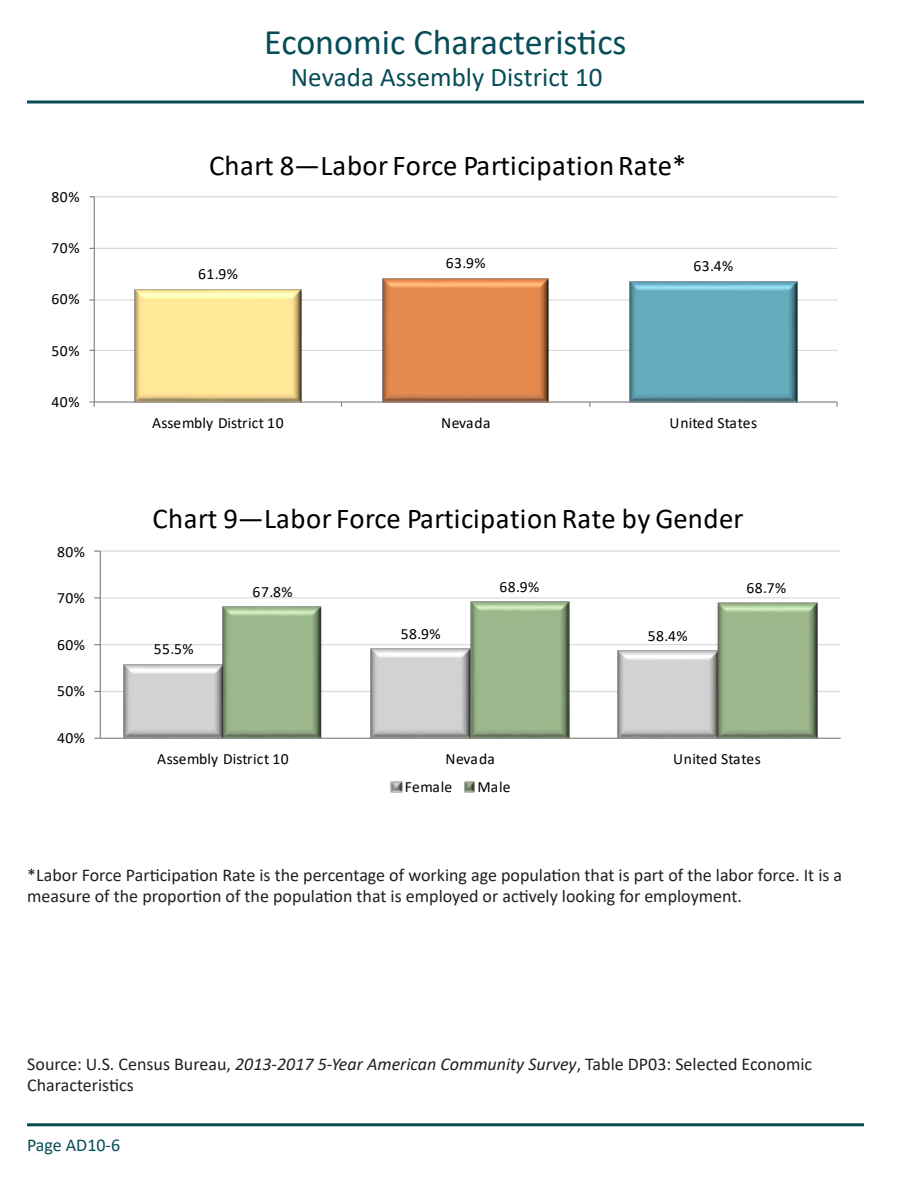
<style>
.page{position:relative;width:918px;height:1188px;background:#fff}
.page>*{position:absolute;margin:0;border:0;box-sizing:border-box;transform-origin:0 0}
.t1{font:36px "Calibri";color:#074d58}
.t2{font:28.8px "Calibri";letter-spacing:.015em;color:#000}
.t3{font:27px "Calibri";color:#074d58}
.t4{font:18px/21.6px "Calibri";color:#231f20}
.t5{font:18px "Calibri";color:#074d58}
.t6{font:15.6px "Calibri";letter-spacing:.03em;color:#000}
.t7{font:15.6px "Calibri";color:#000}
.t8{font:15.6px "Calibri";letter-spacing:.01em;color:#000}
.s1{font-style:italic}
</style>
<div class="page">
<hr style="left:27px;top:1123px;width:837px;height:3px;background:#074d58">
<svg style="left:27px;top:100px;width:837px;height:4px;background:#447981"></svg>
<hr style="left:94px;top:350px;width:743px;height:1px;background:#d9d9d9">
<hr style="left:94px;top:299px;width:743px;height:2px;background:#d9d9d9">
<hr style="left:94px;top:248px;width:743px;height:1px;background:#d9d9d9">
<hr style="left:94px;top:196px;width:743px;height:1px;background:#d9d9d9">
<img style="left:132px;top:289px;width:172px;height:112px">
<img style="left:380px;top:278px;width:171px;height:123px">
<img style="left:628px;top:281px;width:171px;height:120px">
<hr style="left:94px;top:197px;width:1px;height:205px;background:#868686">
<hr style="left:94px;top:401px;width:743px;height:2px;background:#868686">
<svg style="left:89px;top:401px;width:6px;height:6px"></svg>
<hr style="left:100px;top:691px;width:741px;height:1px;background:#d9d9d9">
<hr style="left:100px;top:644px;width:741px;height:1px;background:#d9d9d9">
<hr style="left:100px;top:597px;width:741px;height:1px;background:#d9d9d9">
<hr style="left:100px;top:550px;width:741px;height:2px;background:#d9d9d9">
<img style="left:121px;top:664px;width:100px;height:74px">
<img style="left:221px;top:601px;width:599px;height:137px">
<hr style="left:100px;top:551px;width:1px;height:187px;background:#868686">
<svg style="left:94px;top:550px;width:6px;height:2px"></svg>
<hr style="left:100px;top:738px;width:741px;height:1px;background:#868686">
<img style="left:390px;top:781px;width:13px;height:12px">
<img style="left:464px;top:781px;width:11px;height:12px">
<h1 class="t1" style="left:264px;top:17px;width:364px">Economic Characteristics</h1>
<h3 class="t3" style="left:291px;top:59px;width:313px">Nevada Assembly District 10</h3>
<p class="t6" style="left:52px;top:186px;width:29px">80%</p>
<p class="t6" style="left:52px;top:237px;width:29px">70%</p>
<p class="t6" style="left:52px;top:288px;width:29px">60%</p>
<p class="t6" style="left:52px;top:340px;width:29px">50%</p>
<p class="t6" style="left:52px;top:391px;width:29px">40%</p>
<p class="t6" style="left:57px;top:541px;width:29px">80%</p>
<p class="t6" style="left:57px;top:587px;width:29px">70%</p>
<p class="t6" style="left:57px;top:634px;width:29px">60%</p>
<p class="t6" style="left:57px;top:680px;width:29px">50%</p>
<p class="t6" style="left:57px;top:727px;width:29px">40%</p>
<h2 class="t2" style="left:209px;top:145px;width:479px">Chart 8—Labor Force Participation Rate*</h2>
<p class="t6" style="left:198px;top:263px;width:41px">61.9%</p>
<p class="t6" style="left:446px;top:252px;width:41px">63.9%</p>
<p class="t6" style="left:693px;top:255px;width:41px">63.4%</p>
<p class="t7" style="left:152px;top:412px;width:133px">Assembly District 10</p>
<p class="t6" style="left:441px;top:412px;width:51px">Nevada</p>
<p class="t8" style="left:670px;top:412px;width:89px">United States</p>
<h2 class="t2" style="left:153px;top:499px;width:592px">Chart 9—Labor Force Participation Rate by Gender</h2>
<p class="t6" style="left:154px;top:638px;width:41px">55.5%</p>
<p class="t6" style="left:253px;top:581px;width:41px">67.8%</p>
<p class="t6" style="left:500px;top:576px;width:41px">68.9%</p>
<p class="t6" style="left:746px;top:577px;width:41px">68.7%</p>
<p class="t6" style="left:401px;top:623px;width:41px">58.9%</p>
<p class="t6" style="left:648px;top:625px;width:41px">58.4%</p>
<p class="t7" style="left:157px;top:748px;width:133px">Assembly District 10</p>
<p class="t6" style="left:445px;top:748px;width:51px">Nevada</p>
<p class="t8" style="left:673px;top:748px;width:89px">United States</p>
<p class="t6" style="left:405px;top:776px;width:49px">Female</p>
<p class="t6" style="left:478px;top:776px;width:34px">Male</p>
<p class="t4" style="left:27px;top:863px;width:816px">*Labor Force Participation Rate is the percentage of working age population that is part of the labor force. It is a measure of the proportion of the population that is employed or actively looking for employment.</p>
<p class="t4" style="left:27px;top:1052px;width:786px">Source: U.S. Census Bureau, <span class="s1">2013-2017 5-Year American Community Survey</span>, Table DP03: Selected Economic<br>Characteristics</p>
<p class="t5" style="left:27px;top:1132px;width:95px">Page AD10-6</p>
</div>
